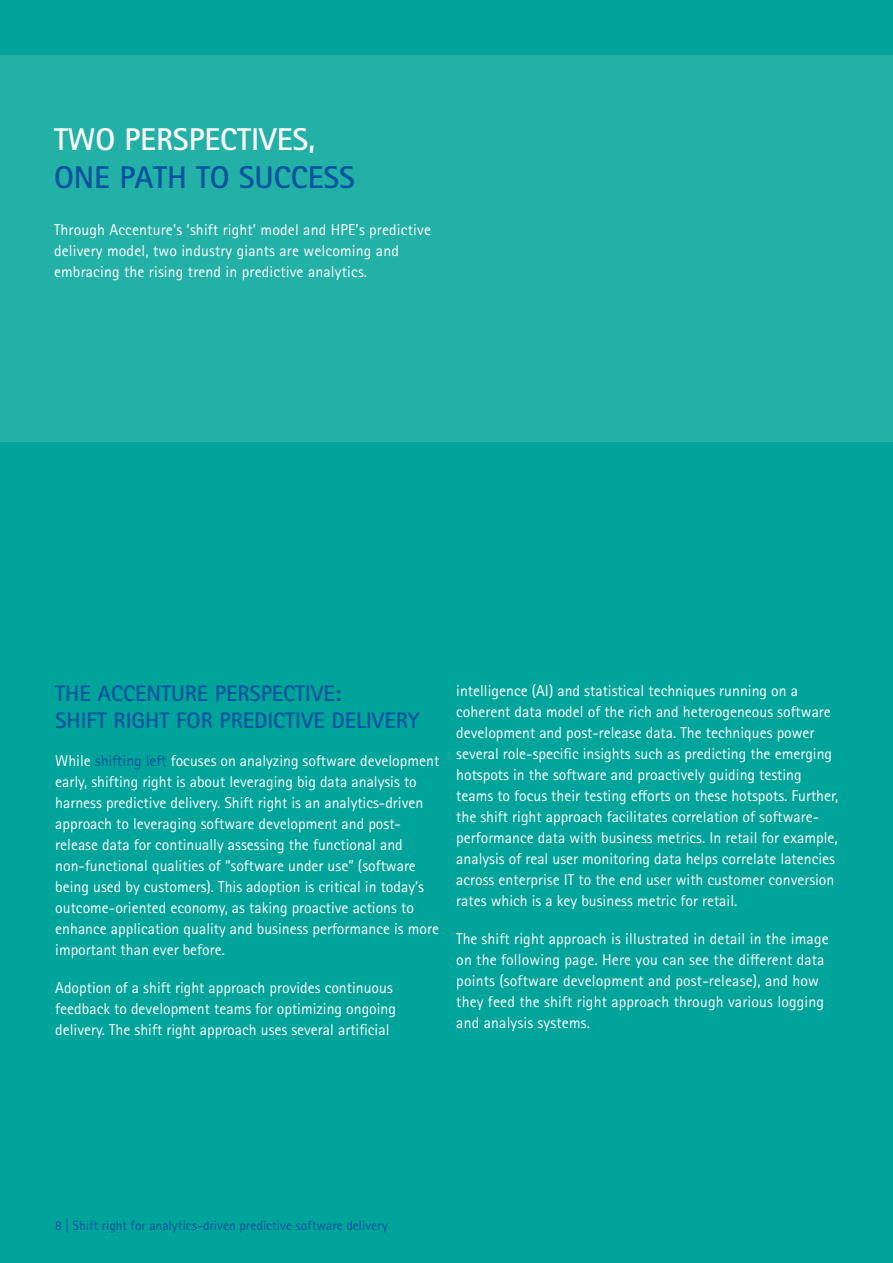
<style>
.page{position:relative;width:893px;height:1263px;background:#00a49a}
.page>*{position:absolute;margin:0;border:0;box-sizing:border-box;transform-origin:0 0}
.t1{font:700 31.5px "Rotis Sans Seriffor ACN";color:#fff}
.t2{font:700 31.5px "Rotis Sans Seriffor ACN";color:#0053a0}
.t3{font:700 22.5px/27px "Rotis Sans Seriffor ACN";color:#0053a0}
.t4{font:15.75px/21px "Rotis Sans Seriffor ACN";color:#fff}
.t5{font:13.5px "Rotis Sans Seriffor ACN";letter-spacing:.005em;color:#0053a0}
.s1{color:#0053a0}
</style>
<div class="page">
<div style="left:0;top:56px;width:893px;height:386px;background:#23b0a7"></div>
<h1 class="t1" style="left:54px;top:119px;width:263px">TWO PERSPECTIVES,</h1>
<h1 class="t2" style="left:54px;top:157px;width:302px">ONE PATH TO SUCCESS</h1>
<p class="t4" style="left:54px;top:219px;width:378px">Through Accenture’s ‘shift right’ model and HPE’s predictive delivery model, two industry giants are welcoming and embracing the rising trend in predictive analytics.</p>
<h2 class="t3" style="left:55px;top:679px;width:366px">THE ACCENTURE PERSPECTIVE:<br>SHIFT RIGHT FOR PREDICTIVE DELIVERY</h2>
<p class="t4" style="left:55px;top:750px;width:385px">While <span class="s1">shifting left</span> focuses on analyzing software development early, shifting right is about leveraging big data analysis to harness predictive delivery. Shift right is an analytics-driven approach to leveraging software development and post&shy;release data for continually assessing the functional and non-functional qualities of “software under use” (software being used by customers). This adoption is critical in today’s outcome-oriented economy, as taking proactive actions to enhance application quality and business performance is more important than ever before.</p>
<p class="t4" style="left:55px;top:977px;width:342px">Adoption of a shift right approach provides continuous feedback to development teams for optimizing ongoing delivery. The shift right approach uses several artificial</p>
<p class="t4" style="left:456px;top:680px;width:384px">intelligence (AI) and statistical techniques running on a coherent data model of the rich and heterogeneous software development and post-release data. The techniques power several role-specific insights such as predicting the emerging hotspots in the software and proactively guiding testing teams to focus their testing efforts on these hotspots. Further, the shift right approach facilitates correlation of software&shy;performance data with business metrics. In retail for example, analysis of real user monitoring data helps correlate latencies across enterprise IT to the end user with customer conversion rates which is a key business metric for retail.</p>
<p class="t4" style="left:456px;top:928px;width:374px">The shift right approach is illustrated in detail in the image on the following page. Here you can see the different data points (software development and post-release), and how they feed the shift right approach through various logging and analysis systems.</p>
<p class="t5" style="left:55px;top:1217px;width:334px">8 | Shift right for analytics-driven predictive software delivery</p>
</div>
